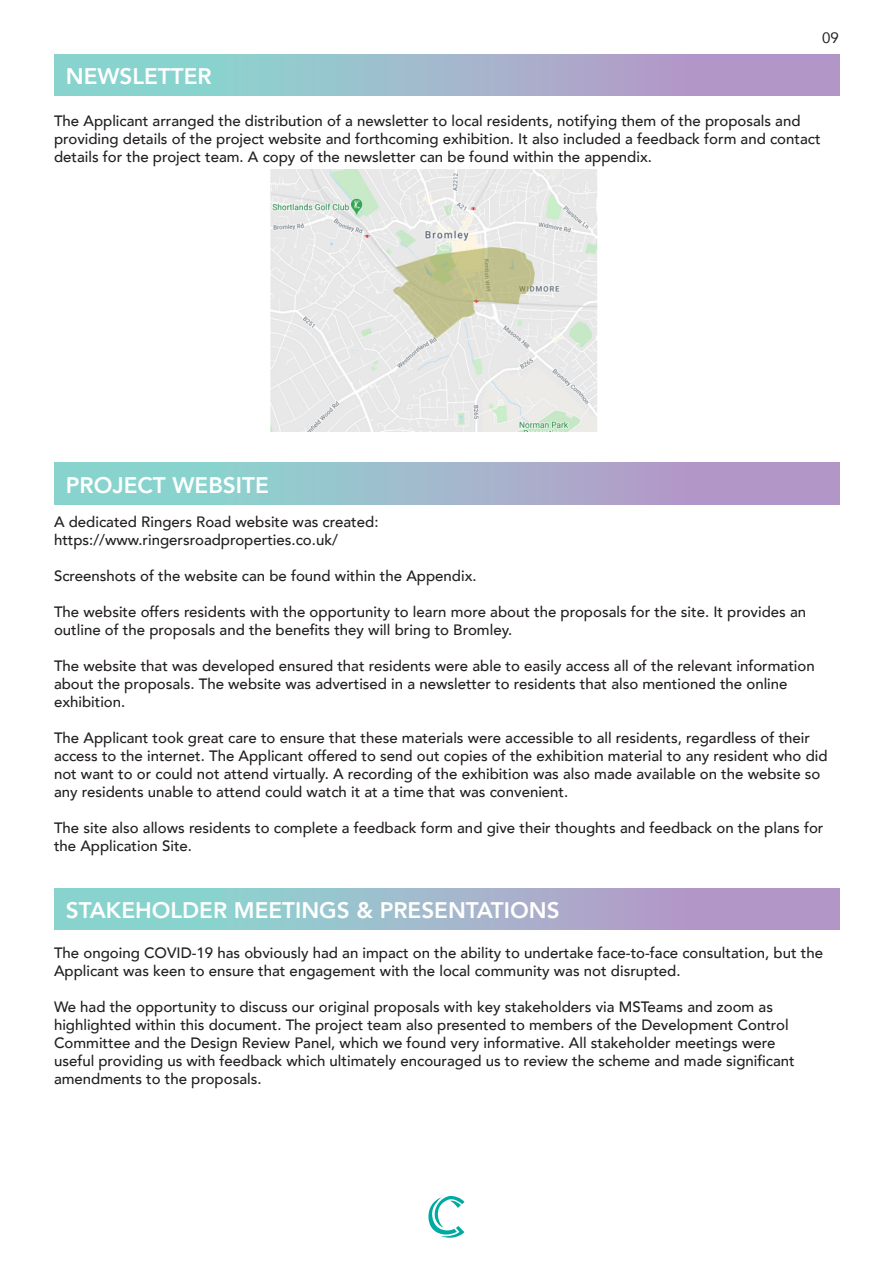
<style>
.page{position:relative;width:893px;height:1263px;background:#fff}
.page>*{position:absolute;margin:0;border:0;box-sizing:border-box;transform-origin:0 0}
.t1{font:800 22.5px "Avenir";color:#fff}
.t2{font:500 15px/18px "Avenir";color:#231f20}
.Paragraph_Style_2{font:15px "Avenir";color:#231f20}
</style>
<div class="page">
<svg style="left:428px;top:1195px;width:36px;height:43px"></svg>
<div style="left:54px;top:888px;width:786px;height:42px;background:linear-gradient(to right,#84ded0,#bb8ec8)"></div>
<div style="left:54px;top:462px;width:786px;height:42px;background:linear-gradient(to right,#84ded0,#bb8ec8)"></div>
<div style="left:54px;top:54px;width:786px;height:42px;background:linear-gradient(to right,#84ded0,#bb8ec8)"></div>
<img style="left:271px;top:169px;width:327px;height:262px">
<p class="Paragraph_Style_2" style="left:822px;top:26px;width:18px">09</p>
<p class="t1" style="left:66px;top:59px;width:147px">NEWSLETTER</p>
<p class="t2" style="left:54px;top:110px;width:768px">The Applicant arranged the distribution of a newsletter to local residents, notifying them of the proposals and providing details of the project website and forthcoming exhibition. It also included a feedback form and contact details for the project team. A copy of the newsletter can be found within the appendix.</p>
<p class="t1" style="left:66px;top:467px;width:204px">PROJECT WEBSITE</p>
<p class="t2" style="left:54px;top:512px;width:326px">A dedicated Ringers Road website was created:</p>
<p class="t2" style="left:54px;top:530px;width:285px">https://www.ringersroadproperties.co.uk/</p>
<p class="t2" style="left:54px;top:566px;width:424px">Screenshots of the website can be found within the Appendix.</p>
<p class="t2" style="left:54px;top:602px;width:754px">The website offers residents with the opportunity to learn more about the proposals for the site. It provides an outline of the proposals and the benefits they will bring to Bromley.</p>
<p class="t2" style="left:54px;top:656px;width:762px">The website that was developed ensured that residents were able to easily access all of the relevant information about the proposals. The website was advertised in a newsletter to residents that also mentioned the online exhibition.</p>
<p class="t2" style="left:54px;top:728px;width:775px">The Applicant took great care to ensure that these materials were accessible to all residents, regardless of their access to the internet. The Applicant offered to send out copies of the exhibition material to any resident who did not want to or could not attend virtually. A recording of the exhibition was also made available on the website so any residents unable to attend could watch it at a time that was convenient.</p>
<p class="t2" style="left:54px;top:818px;width:771px">The site also allows residents to complete a feedback form and give their thoughts and feedback on the plans for the Application Site.</p>
<p class="t1" style="left:66px;top:893px;width:495px">STAKEHOLDER MEETINGS &amp; PRESENTATIONS</p>
<p class="t2" style="left:54px;top:943px;width:770px">The ongoing COVID-19 has obviously had an impact on the ability to undertake face-to-face consultation, but the<br>Applicant was keen to ensure that engagement with the local community was not disrupted.</p>
<p class="t2" style="left:54px;top:997px;width:742px">We had the opportunity to discuss our original proposals with key stakeholders via MSTeams and zoom as highlighted within this document. The project team also presented to members of the Development Control Committee and the Design Review Panel, which we found very informative. All stakeholder meetings were useful providing us with feedback which ultimately encouraged us to review the scheme and made significant amendments to the proposals.</p>
</div>
